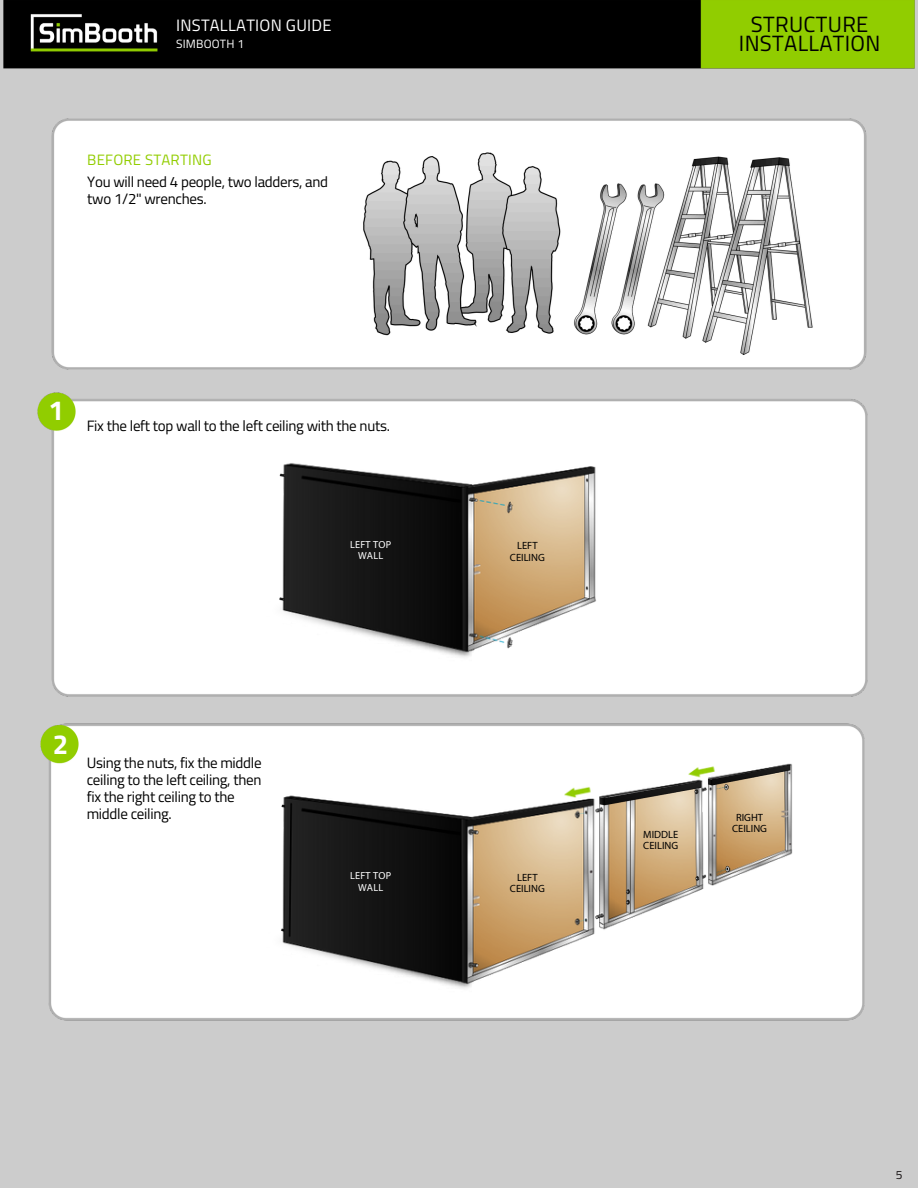
<style>
.page{position:relative;width:918px;height:1188px;background:#ccc}
.page>*{position:absolute;margin:0;border:0;box-sizing:border-box;transform-origin:0 0}
.t1{font:700 27.6px "Titillium Web";color:#fff}
.t2{font:22.05px/19.2px "Titillium Web";letter-spacing:.015em;color:#000;text-align:center}
.t3{font:16.5px "Titillium Web";letter-spacing:.015em;color:#fff}
.t4{font:15px/16.8px "Titillium Web";letter-spacing:-.02em;color:#000}
.t5{font:15px "Titillium Web";letter-spacing:.015em;color:#92cd00}
.t6{font:12px "Titillium Web";letter-spacing:.015em;color:#fff}
.t7{font:12px "Titillium Web";color:#151011}
.t8{font:10.5px/11.2px "Myriad Pro";color:#000;text-align:center}
.t9{font:10.2px/11.2px "Myriad Pro";letter-spacing:.02em;color:#fff;text-align:center}
</style>
<div class="page">
<img style="left:37px;top:392px;width:831px;height:305px">
<img style="left:40px;top:723px;width:825px;height:298px">
<img style="left:3px;top:0;width:912px;height:69px">
<img style="left:51px;top:118px;width:816px;height:252px">
<div style="left:213px;top:837px;width:312px;height:184px;background:#fff"></div>
<img style="left:316px;top:991px;width:206px;height:30px">
<img style="left:276px;top:756px;width:523px;height:235px">
<div style="left:213px;top:506px;width:312px;height:191px;background:#fff"></div>
<img style="left:316px;top:660px;width:206px;height:37px">
<img style="left:276px;top:456px;width:327px;height:204px">
<img style="left:619px;top:882px;width:19px;height:30px">
<img style="left:688px;top:859px;width:49px;height:29px">
<img style="left:592px;top:757px;width:207px;height:55px">
<p class="t3" style="left:176px;top:13px;width:157px">INSTALLATION GUIDE</p>
<p class="t6" style="left:176px;top:35px;width:70px">SIMBOOTH 1</p>
<p class="t5" style="left:87px;top:148px;width:126px">BEFORE STARTING</p>
<h3 class="t4" style="left:87px;top:173px;width:242px">You will need 4 people, two ladders, and two 1/2" wrenches.</h3>
<p class="t1" style="left:48px;top:389px;width:17px">1</p>
<p class="t4" style="left:87px;top:417px;width:305px">Fix the left top wall to the left ceiling with the nuts.</p>
<p class="t9" style="left:350px;top:540px;width:43px">LEFT TOP<br>WALL</p>
<h3 class="t1" style="left:53px;top:723px;width:17px">2</h3>
<h2 class="t4" style="left:87px;top:754px;width:177px">Using the nuts, fix the middle ceiling to the left ceiling, then fix the right ceiling to the middle ceiling.</h2>
<p class="t9" style="left:350px;top:871px;width:43px">LEFT TOP<br>WALL</p>
<h1 class="t2" style="left:739px;top:14px;width:143px">STRUCTURE<br>INSTALLATION</h1>
<p class="t8" style="left:510px;top:541px;width:36px">LEFT<br>CEILING</p>
<p class="t8" style="left:510px;top:872px;width:36px">LEFT<br>CEILING</p>
<p class="t8" style="left:643px;top:830px;width:37px;text-align:left">MIDDLE<br>CEILING</p>
<p class="t8" style="left:732px;top:812px;width:36px">RIGHT<br>CEILING</p>
<h2 class="t7" style="left:896px;top:1165px;width:8px">5</h2>
</div>
